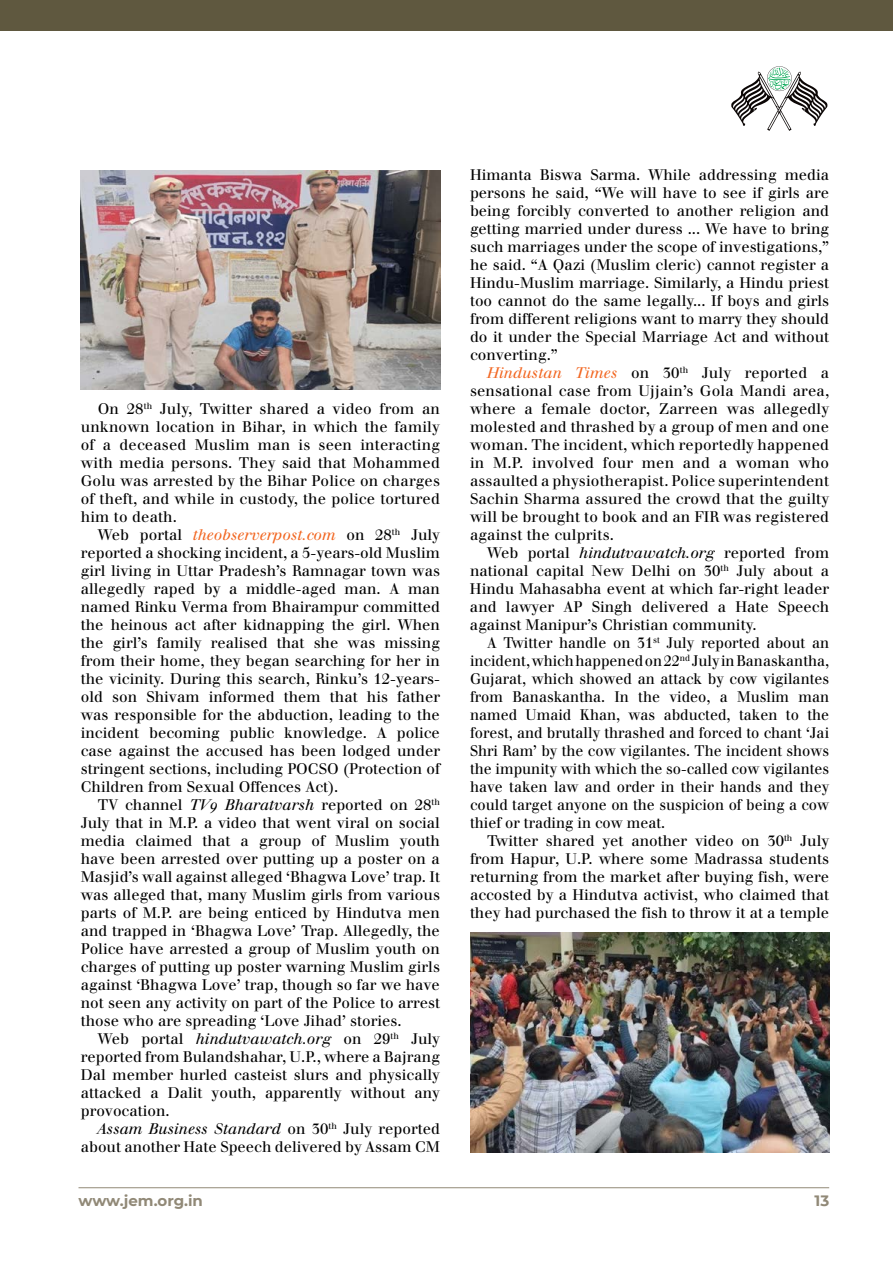
<style>
.page{position:relative;width:893px;height:1263px;background:#fff}
.page>*{position:absolute;margin:0;border:0;box-sizing:border-box;transform-origin:0 0}
.t1{font:15px/18px "Justus";color:#000;text-align:justify}
.t2{font:15px/18px "Justus";color:#000;text-align:justify;scale:.96 1}
.t3{font:15px "Justus Italic Oldstyle";color:#000}
.t4{font:15px "Justus Italic Oldstyle";color:#f26722}
.t5{font:700 15px "Montserrat";color:#918977}
.s1{font-family:"Justus";color:#000}
.s2{font-family:"Justus Italic Oldstyle"}
.s3{font-family:"Justus"}
.s4{font-family:"Justus Italic Oldstyle";color:#f26722}
</style>
<div class="page">
<hr style="left:79px;top:1187px;width:750px;height:1px;background:#918977">
<div style="left:0;top:0;width:893px;height:30px;background:#5f583f"></div>
<svg style="left:731px;top:66px;width:96px;height:65px"></svg>
<img style="left:81px;top:170px;width:359px;height:219px">
<img style="left:470px;top:933px;width:359px;height:219px">
<p class="t1" style="left:81px;top:400px;width:361px;text-indent:17px">On 28<sup>th</sup> July, Twitter shared a video from an unknown location in Bihar, in which the family of a deceased Muslim man is seen interacting with media persons. They said that Mohammed Golu was arrested by the Bihar Police on charges of theft, and while in custody, the police tortured him to death.</p>
<p class="t4" style="left:98px;top:526px;width:344px"><span class="s1">Web portal</span> theobserverpost.com <span class="s1">on 28</span><sup>th</sup> <span class="s1">July</span></p>
<p class="t1" style="left:81px;top:544px;width:361px">reported a shocking incident, a 5-years-old Muslim girl living in Uttar Pradesh’s Ramnagar town was allegedly raped by a middle-aged man. A man named Rinku Verma from Bhairampur committed the heinous act after kidnapping the girl. When the girl’s family realised that she was missing from their home, they began searching for her in the vicinity. During this search, Rinku’s 12-years&shy;old son Shivam informed them that his father was responsible for the abduction, leading to the incident becoming public knowledge. A police case against the accused has been lodged under stringent sections, including POCSO (Protection of Children from Sexual Offences Act).</p>
<p class="t1" style="left:81px;top:796px;width:361px;text-indent:17px">TV channel <span class="s2">TV9 Bharatvarsh</span> reported on 28<sup>th </sup>July that in M.P. a video that went viral on social media claimed that a group of Muslim youth have been arrested over putting up a poster on a Masjid’s wall against alleged ‘Bhagwa Love’ trap. It was alleged that, many Muslim girls from various parts of M.P. are being enticed by Hindutva men and trapped in ‘Bhagwa Love’ Trap. Allegedly, the Police have arrested a group of Muslim youth on charges of putting up poster warning Muslim girls against ‘Bhagwa Love’ trap, though so far we have not seen any activity on part of the Police to arrest those who are spreading ‘Love Jihad’ stories.</p>
<p class="t1" style="left:81px;top:1030px;width:361px;text-indent:17px">Web portal <span class="s2">hindutvawatch.org</span> on 29<sup>th</sup> July reported from Bulandshahar, U.P., where a Bajrang Dal member hurled casteist slurs and physically attacked a Dalit youth, apparently without any provocation.</p>
<p class="t3" style="left:98px;top:1120px;width:344px">Assam Business Standard <span class="s3">on 30</span><sup>th</sup> <span class="s3">July reported</span></p>
<p class="t1" style="left:81px;top:1138px;width:361px">about another Hate Speech delivered by Assam CM</p>
<p class="t1" style="left:470px;top:166px;width:361px">Himanta Biswa Sarma. While addressing media persons he said, “We will have to see if girls are being forcibly converted to another religion and getting married under duress ... We have to bring such marriages under the scope of investigations,” he said. “A Qazi (Muslim cleric) cannot register a Hindu-Muslim marriage. Similarly, a Hindu priest too cannot do the same legally... If boys and girls from different religions want to marry they should do it under the Special Marriage Act and without converting.”</p>
<p class="t1" style="left:470px;top:364px;width:361px;text-indent:17px"><span class="s4">Hindustan Times</span> on 30<sup>th</sup> July reported a sensational case from Ujjain’s Gola Mandi area, where a female doctor, Zarreen was allegedly molested and thrashed by a group of men and one woman. The incident, which reportedly happened in M.P. involved four men and a woman who assaulted a physiotherapist. Police superintendent Sachin Sharma assured the crowd that the guilty will be brought to book and an FIR was registered against the culprits.</p>
<p class="t1" style="left:470px;top:544px;width:361px;text-indent:17px">Web portal <span class="s2">hindutvawatch.org</span> reported from national capital New Delhi on 30<sup>th</sup> July about a Hindu Mahasabha event at which far-right leader and lawyer AP Singh delivered a Hate Speech against Manipur’s Christian community.</p>
<p class="t2" style="left:470px;top:634px;width:376px;text-indent:17px">A Twitter handle on 31<sup>st</sup> July reported about an incident, which happened on 22<sup>nd</sup> July in Banaskantha, Gujarat, which showed an attack by cow vigilantes from Banaskantha. In the video, a Muslim man named Umaid Khan, was abducted, taken to the forest, and brutally thrashed and forced to chant ‘Jai Shri Ram’ by the cow vigilantes. The incident shows the impunity with which the so-called cow vigilantes have taken law and order in their hands and they could target anyone on the suspicion of being a cow thief or trading in cow meat.</p>
<p class="t1" style="left:470px;top:832px;width:361px;text-indent:17px">Twitter shared yet another video on 30<sup>th</sup> July from Hapur, U.P. where some Madrassa students returning from the market after buying fish, were accosted by a Hindutva activist, who claimed that they had purchased the fish to throw it at a temple</p>
<p class="t5" style="left:79px;top:1190px;width:126px">www.jem.org.in</p>
<p class="t5" style="left:814px;top:1190px;width:16px">13</p>
</div>
